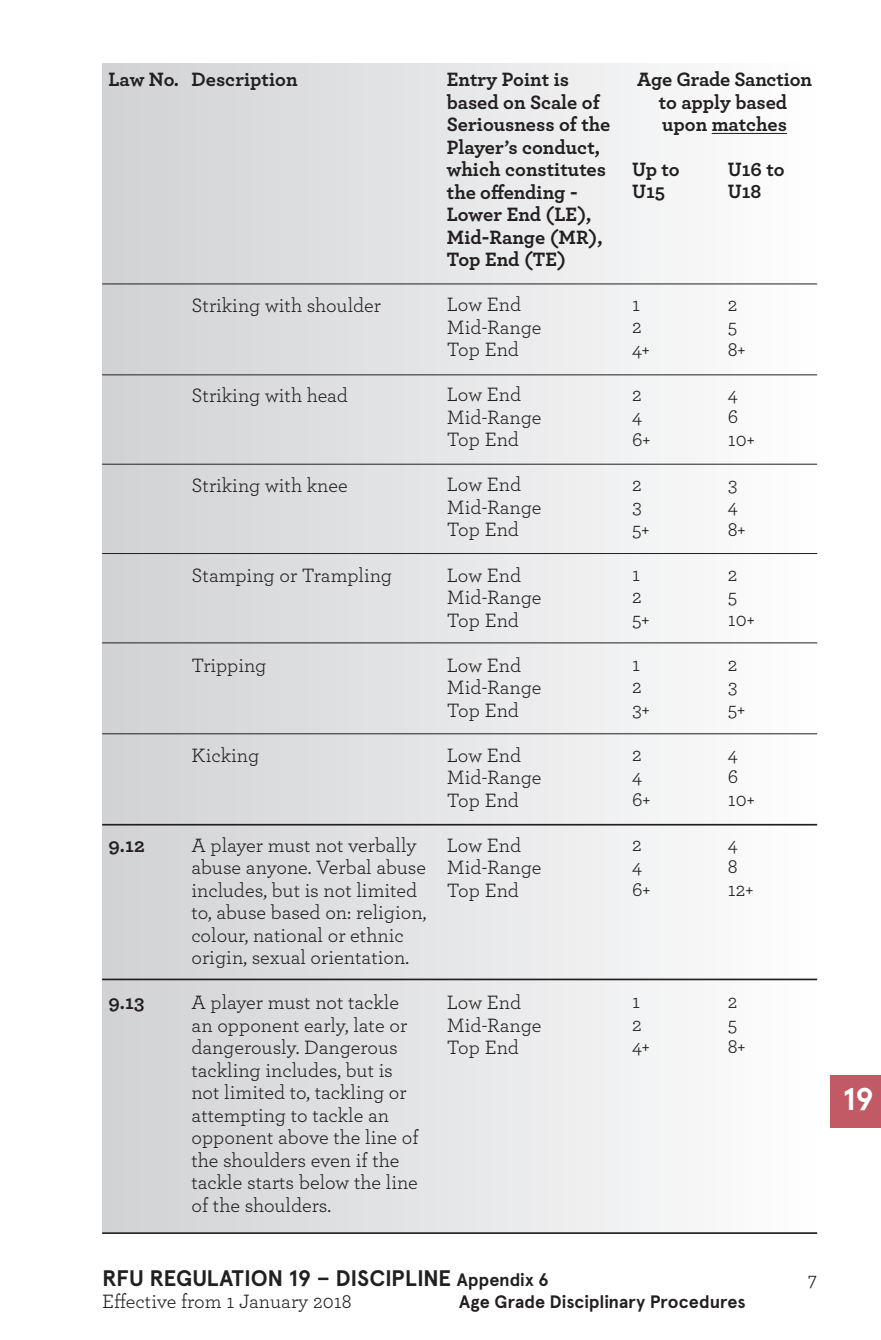
<style>
.page{position:relative;width:881px;height:1340px;background:#fff}
.page>*{position:absolute;margin:0;border:0;box-sizing:border-box;transform-origin:0 0}
.t1{font:700 31.5px "Apercu";color:#fff}
.t2{font:700 22.5px "Apercu";letter-spacing:-.015em;color:#231f20}
.t3{font:20.25px/22.5px "Archer";color:#231f20}
.t4{font:700 20.25px/22.5px "Archer";color:#231f20}
.t5{font:700 18px "Apercu";color:#231f20}
.s1{font-size:18px}
</style>
<div class="page">
<div style="left:829px;top:1075px;width:51px;height:52px;background:#c15a64"></div>
<div style="left:102px;top:64px;width:714px;height:1167px;background:linear-gradient(to right,#d0d1d4,#fdfdfd)"></div>
<hr style="left:102px;top:283px;width:714px;height:1px;background:#231f20">
<hr style="left:102px;top:374px;width:714px;height:1px;background:#231f20">
<hr style="left:102px;top:464px;width:714px;height:1px;background:#231f20">
<hr style="left:102px;top:553px;width:714px;height:1px;background:#231f20">
<hr style="left:102px;top:642px;width:714px;height:1px;background:#231f20">
<hr style="left:102px;top:733px;width:714px;height:1px;background:#231f20">
<hr style="left:102px;top:823px;width:714px;height:2px;background:#231f20">
<hr style="left:102px;top:978px;width:714px;height:2px;background:#231f20">
<hr style="left:102px;top:1232px;width:714px;height:1px;background:#231f20">
<hr style="left:711px;top:133px;width:75px;height:1px;background:#231f20">
<p class="t4" style="left:108px;top:67px;width:72px">Law No.</p>
<p class="t4" style="left:191px;top:67px;width:107px">Description</p>
<p class="t4" style="left:108px;top:832px;width:38px">9.12</p>
<p class="t4" style="left:108px;top:990px;width:37px">9.13</p>
<p class="t3" style="left:191px;top:292px;width:191px">Striking with shoulder</p>
<p class="t3" style="left:191px;top:382px;width:158px">Striking with head</p>
<p class="t3" style="left:191px;top:472px;width:158px">Striking with knee</p>
<p class="t3" style="left:191px;top:562px;width:202px">Stamping or Trampling</p>
<p class="t3" style="left:191px;top:652px;width:76px">Tripping</p>
<p class="t3" style="left:191px;top:742px;width:69px">Kicking</p>
<p class="t3" style="left:191px;top:832px;width:236px">A player must not verbally abuse anyone. Verbal abuse includes, but is not limited to, abuse based on: religion, colour, national or ethnic origin, sexual orientation.</p>
<p class="t3" style="left:191px;top:990px;width:229px">A player must not tackle an opponent early, late or dangerously. Dangerous tackling includes, but is not limited to, tackling or attempting to tackle an opponent above the line of the shoulders even if the tackle starts below the line of the shoulders.</p>
<p class="t4" style="left:446px;top:67px;width:165px">Entry Point is based on Scale of<br>Seriousness of the<br>Player’s conduct, which constitutes the offending -<br>Lower End (LE),<br>Mid-Range (MR),<br>Top End (TE)</p>
<p class="t3" style="left:446px;top:292px;width:96px">Low End<br>Mid-Range<br>Top End</p>
<p class="t3" style="left:446px;top:382px;width:96px">Low End<br>Mid-Range<br>Top End</p>
<p class="t3" style="left:446px;top:472px;width:96px">Low End<br>Mid-Range<br>Top End</p>
<p class="t3" style="left:446px;top:562px;width:96px">Low End<br>Mid-Range<br>Top End</p>
<p class="t3" style="left:446px;top:652px;width:96px">Low End<br>Mid-Range<br>Top End</p>
<p class="t3" style="left:446px;top:742px;width:96px">Low End<br>Mid-Range<br>Top End</p>
<p class="t3" style="left:446px;top:832px;width:96px">Low End<br>Mid-Range<br>Top End</p>
<p class="t3" style="left:446px;top:990px;width:96px">Low End<br>Mid-Range<br>Top End</p>
<p class="t4" style="left:637px;top:67px;width:176px;text-align:center">Age Grade Sanction to apply based upon matches</p>
<p class="t4" style="left:631px;top:156px;width:49px">Up to<br>U15</p>
<p class="t3" style="left:631px;top:292px;width:19px">1<br>2<br>4+</p>
<p class="t3" style="left:631px;top:382px;width:20px">2<br>4<br>6+</p>
<p class="t3" style="left:631px;top:472px;width:19px">2<br>3<br>5+</p>
<p class="t3" style="left:631px;top:562px;width:19px">1<br>2<br>5+</p>
<p class="t3" style="left:631px;top:652px;width:19px">1<br>2<br>3+</p>
<p class="t3" style="left:631px;top:742px;width:20px">2<br>4<br>6+</p>
<p class="t3" style="left:631px;top:832px;width:20px">2<br>4<br>6+</p>
<p class="t3" style="left:631px;top:989px;width:19px">1<br>2<br>4+</p>
<p class="t4" style="left:727px;top:156px;width:58px">U16 to<br>U18</p>
<p class="t3" style="left:727px;top:292px;width:19px">2<br>5<br>8+</p>
<p class="t3" style="left:727px;top:382px;width:28px">4<br>6<br>10+</p>
<p class="t3" style="left:727px;top:472px;width:19px">3<br>4<br>8+</p>
<p class="t3" style="left:727px;top:561px;width:28px">2<br>5<br>10+</p>
<p class="t3" style="left:727px;top:651px;width:19px">2<br>3<br>5+</p>
<p class="t3" style="left:727px;top:741px;width:28px">4<br>6<br>10+</p>
<p class="t3" style="left:727px;top:831px;width:27px">4<br>8<br>12+</p>
<p class="t3" style="left:727px;top:989px;width:19px">2<br>5<br>8+</p>
<p class="t2" style="left:102px;top:1264px;width:448px">RFU REGULATION 19 – DISCIPLINE <span class="s1">Appendix 6</span></p>
<p class="t3" style="left:102px;top:1289px;width:251px">Effective from 1 January 2018</p>
<p class="t5" style="left:459px;top:1290px;width:288px">Age Grade Disciplinary Procedures</p>
<p class="t3" style="left:807px;top:1266px;width:10px">7</p>
<h1 class="t1" style="left:842px;top:1079px;width:33px">19</h1>
</div>
